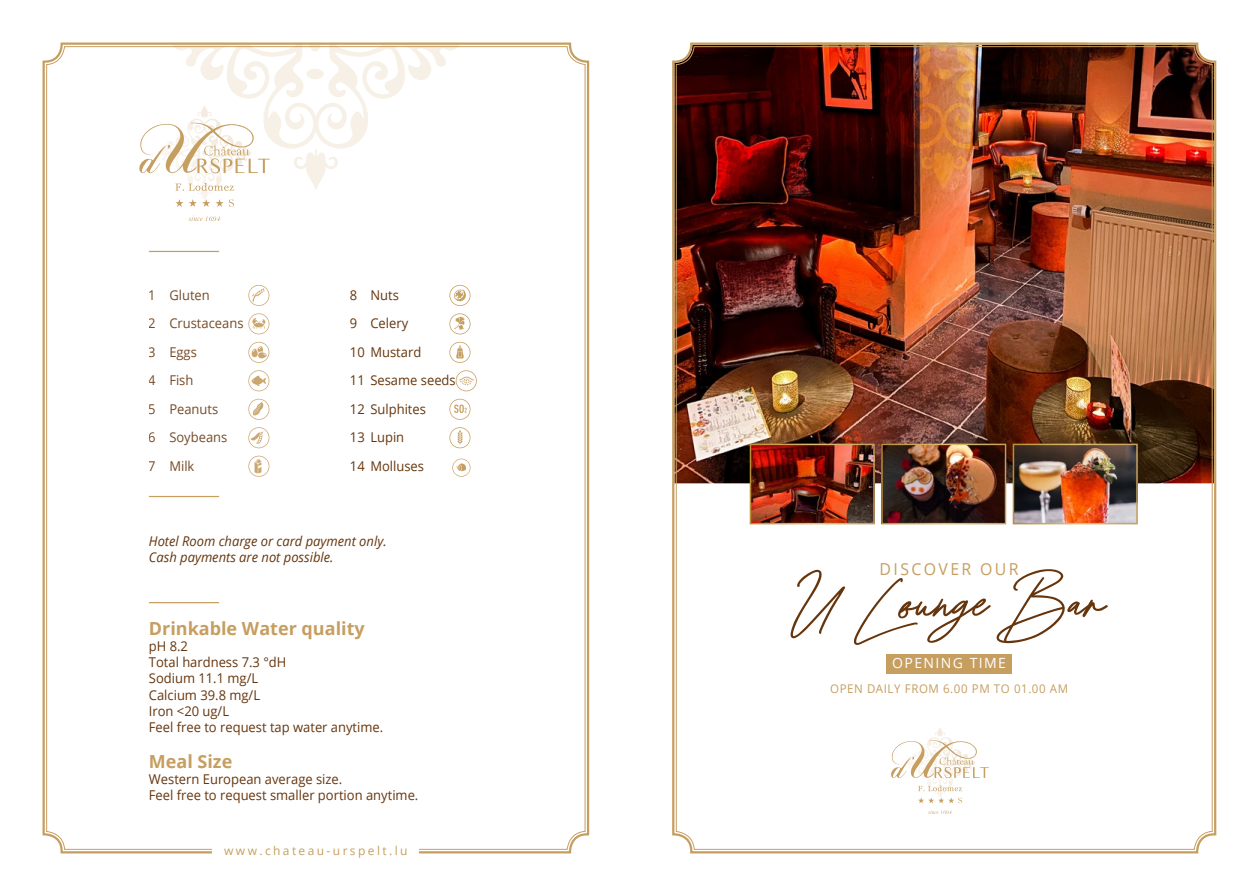
<style>
.page{position:relative;width:1259px;height:893px;background:#fff}
.page>*{position:absolute;margin:0;border:0;box-sizing:border-box;transform-origin:0 0}
.t1{font:93.75px "Suarte Free";color:#66350c;scale:1.1 1}
.t2{font:700 18px "Open Sans";color:#c69e60}
.t3{font:16.5px "Open Sans";letter-spacing:.15em;color:#c69e60;scale:.96 1}
.t4{font:14.1px "Open Sans";letter-spacing:.1em;color:#fff}
.t5{font:13.5px/28.5px "Open Sans";color:#66350c;scale:.96 1}
.t6{font:italic 13.5px/16.2px "Open Sans";color:#66350c;scale:.96 1}
.t7{font:12px "Open Sans";letter-spacing:.05em;color:#c69e60;scale:.96 1}
.t8{font:12px "Open Sans";letter-spacing:.2em;color:#c69e60}
.s1{font-size:84.3px}
</style>
<div class="page">
<svg style="left:42px;top:42px;width:548px;height:812px"></svg>
<div style="left:213px;top:843px;width:206px;height:18px;background:#fff"></div>
<svg style="left:189px;top:216px;width:31px;height:5px"></svg>
<svg style="left:138px;top:43px;width:322px;height:164px"></svg>
<svg style="left:248px;top:285px;width:21px;height:21px"></svg>
<svg style="left:248px;top:313px;width:21px;height:21px"></svg>
<svg style="left:248px;top:342px;width:21px;height:21px"></svg>
<svg style="left:248px;top:370px;width:21px;height:21px"></svg>
<svg style="left:248px;top:399px;width:21px;height:21px"></svg>
<svg style="left:248px;top:427px;width:21px;height:21px"></svg>
<svg style="left:248px;top:456px;width:21px;height:21px"></svg>
<svg style="left:449px;top:285px;width:21px;height:21px"></svg>
<svg style="left:449px;top:313px;width:21px;height:21px"></svg>
<svg style="left:449px;top:342px;width:21px;height:21px"></svg>
<svg style="left:456px;top:370px;width:21px;height:21px"></svg>
<svg style="left:449px;top:399px;width:21px;height:21px"></svg>
<svg style="left:449px;top:427px;width:21px;height:21px"></svg>
<svg style="left:452px;top:459px;width:18px;height:18px"></svg>
<hr style="left:149px;top:251px;width:70px;height:1px;background:#c69e60">
<hr style="left:149px;top:496px;width:70px;height:1px;background:#c69e60">
<hr style="left:149px;top:602px;width:70px;height:1px;background:#c69e60">
<img style="left:672px;top:42px;width:545px;height:812px">
<p class="t5" style="left:149px;top:280px;width:100px">1 Gluten<br>2 Crustaceans<br>3 Eggs<br>4 Fish<br>5 Peanuts<br>6 Soybeans<br>7 Milk</p>
<p class="t5" style="left:350px;top:280px;width:112px">8 Nuts<br>9 Celery<br>10 Mustard<br>11 Sesame seeds<br>12 Sulphites<br>13 Lupin<br>14 Molluses</p>
<p class="t6" style="left:149px;top:532px;width:249px">Hotel Room charge or card payment only.<br>Cash payments are not possible.</p>
<h2 class="t2" style="left:149px;top:615px;width:217px">Drinkable Water quality</h2>
<p class="t5" style="left:149px;top:638px;width:246px;line-height:16.2px">pH 8.2<br>Total hardness 7.3 °dH<br>Sodium 11.1 mg/L<br>Calcium 39.8 mg/L<br>Iron &lt;20 ug/L<br>Feel free to request tap water anytime.</p>
<h2 class="t2" style="left:149px;top:748px;width:85px">Meal Size</h2>
<p class="t5" style="left:149px;top:770px;width:282px;line-height:16.2px">Western European average size.<br>Feel free to request smaller portion anytime.</p>
<p class="t8" style="left:224px;top:842px;width:185px">www.chateau-urspelt.lu</p>
<p class="t3" style="left:879px;top:558px;width:146px">DISCOVER OUR</p>
<h1 class="t1" style="left:792px;top:563px;width:287px">U <span class="s1">L</span>ounge Bar</h1>
<p class="t4" style="left:892px;top:654px;width:115px">OPENING TIME</p>
<p class="t7" style="left:830px;top:680px;width:249px">OPEN DAILY FROM 6.00 PM TO 01.00 AM</p>
</div>
